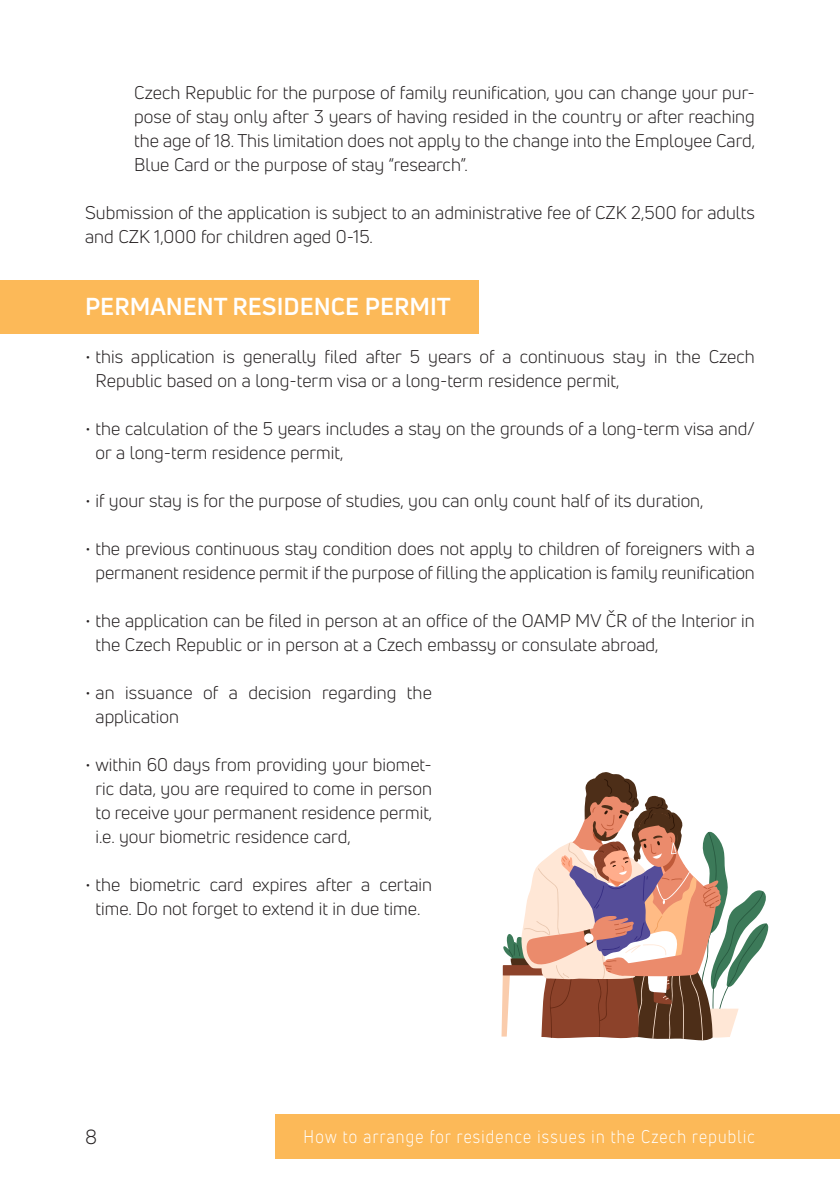
<style>
.page{position:relative;width:840px;height:1191px;background:#fff}
.page>*{position:absolute;margin:0;border:0;box-sizing:border-box;transform-origin:0 0}
.t1{font:700 24px "Uni Neue";color:#fff}
.t2{font:20px "Uni Neue";color:#231f20}
.t3{font:18px/24px "Uni Neue";color:#231f20}
.t4{font:18px "Uni Neue";letter-spacing:.08em;color:#fff;scale:.87 1}
</style>
<div class="page">
<div style="left:275px;top:1114px;width:564px;height:44px;background:#fcb958"></div>
<div style="left:0;top:280px;width:478px;height:54px;background:#fcb958"></div>
<svg style="left:501px;top:772px;width:268px;height:268px"></svg>
<p class="t3" style="left:134px;top:80px;width:622px;text-align:justify">Czech Republic for the purpose of family reunification, you can change your pur&shy;pose of stay only after 3 years of having resided in the country or after reaching the age of 18. This limitation does not apply to the change into the Employee Card, Blue Card or the purpose of stay “research”.</p>
<p class="t3" style="left:85px;top:200px;width:671px">Submission of the application is subject to an administrative fee of CZK 2,500 for adults and CZK 1,000 for children aged 0-15.</p>
<p class="t1" style="left:85px;top:291px;width:367px">PERMANENT RESIDENCE PERMIT</p>
<p class="t3" style="left:95px;top:344px;width:660px;text-indent:-10px">• this application is generally filed after 5 years of a continuous stay in the Czech<br>Republic based on a long-term visa or a long-term residence permit,</p>
<p class="t3" style="left:95px;top:416px;width:660px;text-indent:-10px">• the calculation of the 5 years includes a stay on the grounds of a long-term visa and/ or a long-term residence permit,</p>
<p class="t3" style="left:85px;top:488px;width:619px">• if your stay is for the purpose of studies, you can only count half of its duration,</p>
<p class="t3" style="left:85px;top:536px;width:670px;text-align:center">• the previous continuous stay condition does not apply to children of foreigners with a permanent residence permit if the purpose of filling the application is family reunification</p>
<p class="t3" style="left:95px;top:608px;width:660px;text-indent:-10px">• the application can be filed in person at an office of the OAMP MV ČR of the Interior in the Czech Republic or in person at a Czech embassy or consulate abroad,</p>
<p class="t3" style="left:95px;top:680px;width:337px;text-indent:-10px">• an issuance of a decision regarding the application</p>
<p class="t3" style="left:95px;top:752px;width:338px;text-align:justify;text-indent:-10px">• within 60 days from providing your biomet&shy;ric data, you are required to come in person to receive your permanent residence permit, i.e. your biometric residence card,</p>
<p class="t3" style="left:85px;top:872px;width:348px;text-align:center">• the biometric card expires after a certain time. Do not forget to extend it in due time.</p>
<p class="t2" style="left:85px;top:1125px;width:14px">8</p>
<p class="t4" style="left:303px;top:1125px;width:520px">How to arrange for residence issues in the Czech republic</p>
</div>
